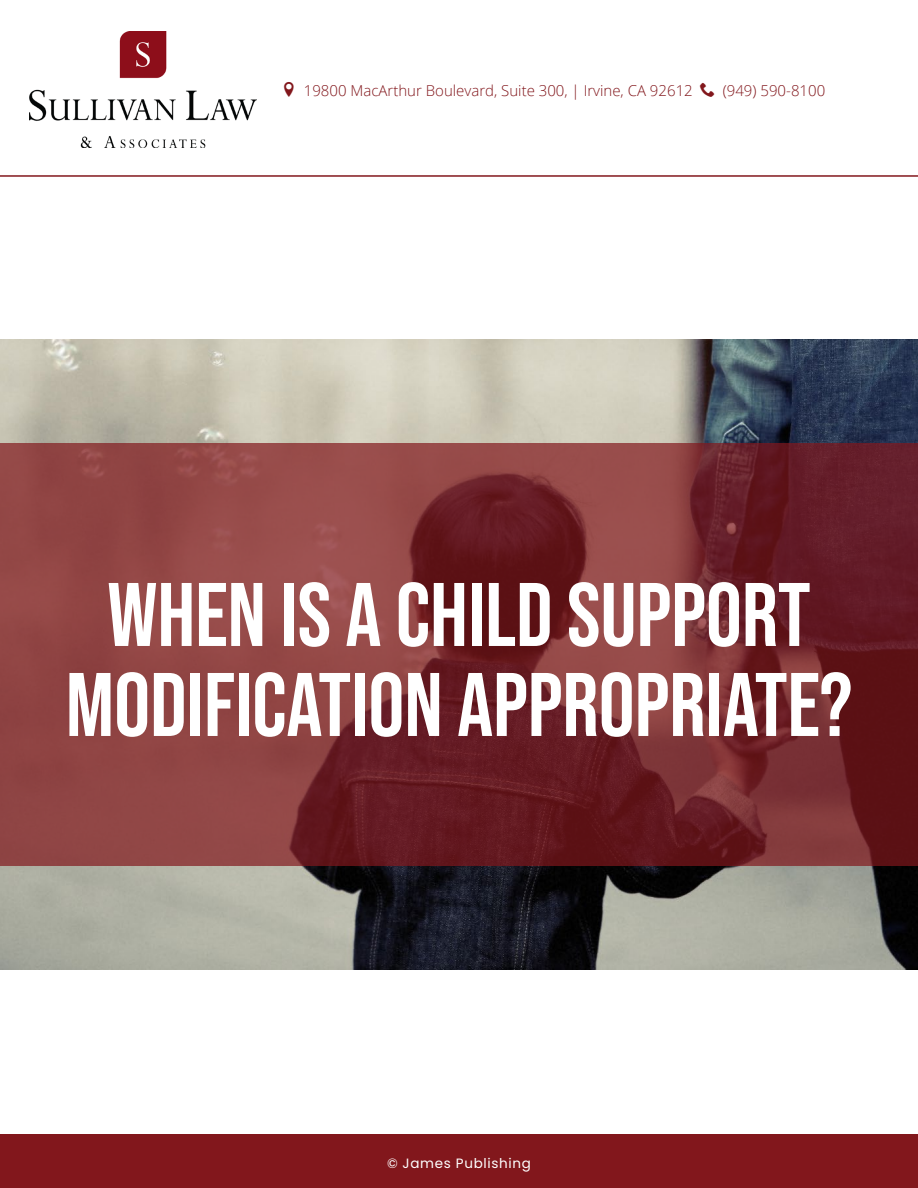
<style>
.page{position:relative;width:918px;height:1188px;background:#fff}
.page>*{position:absolute;margin:0;border:0;box-sizing:border-box;transform-origin:0 0}
.t1{font:700 90px/90px "Bebas Neue Pro";color:#fff;text-align:center}
.t2{font:300 15px "Open Sans";color:#82171c}
.t3{font:13.5px "Poppins";letter-spacing:.05em;color:#fff}
</style>
<div class="page">
<div style="left:0;top:1134px;width:918px;height:54px;background:#82171c"></div>
<img style="left:0;top:339px;width:918px;height:630px">
<svg style="left:0;top:443px;width:918px;height:423px;background:#7e3336"></svg>
<hr style="left:0;top:175px;width:918px;height:2px;background:#82171c">
<img style="left:29px;top:32px;width:228px;height:116px">
<p class="t2" style="left:304px;top:81px;width:523px">19800 MacArthur Boulevard, Suite 300, | Irvine, CA 92612 □■ (949) 590-8100</p>
<p class="t1" style="left:66px;top:569px;width:788px">WHEN IS A CHILD SUPPORT<br>MODIFICATION APPROPRIATE?</p>
<p class="t3" style="left:387px;top:1156px;width:145px">© James Publishing</p>
</div>
